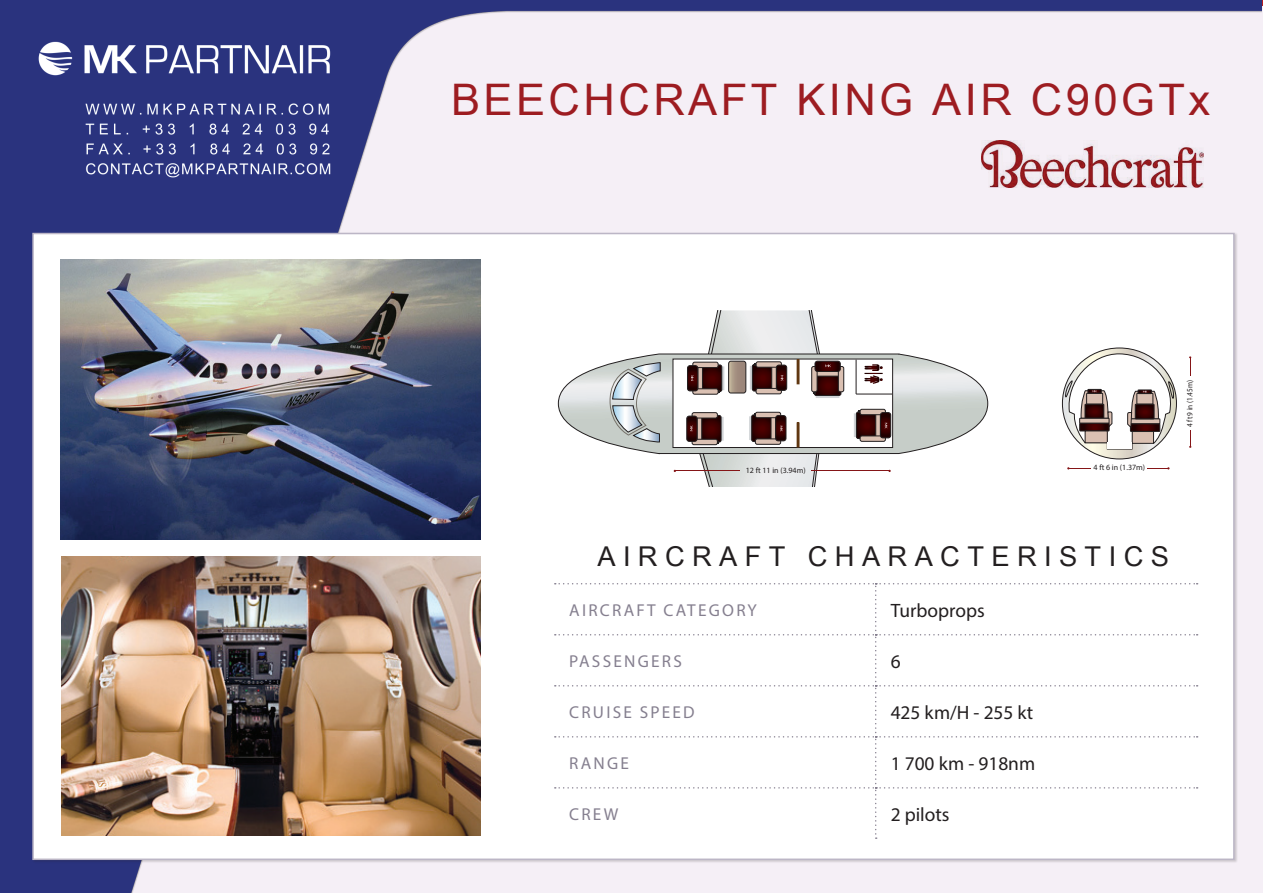
<style>
.page{position:relative;width:1263px;height:893px;background:#fff}
.page>*{position:absolute;margin:0;border:0;box-sizing:border-box;transform-origin:0 0}
.t1{font:43.5px "Arial Unicode MS";letter-spacing:.08em;color:#9d1c21}
.t2{font:27.3px "Arial Unicode MS";color:#231f20}
.t3{font:19.35px "Myriad Pro";color:#231f20}
.t4{font:17.25px "Myriad Pro";letter-spacing:.13em;color:#857f8f}
.t5{font:300 condensed 7.95px "Abadi";color:#231f20}
.t6{font:300 condensed 7.95px "Abadi";color:#231f20;scale:.9 1}
</style>
<div class="page">
<img style="left:0;top:0;width:1261px;height:893px">
<div style="left:32px;top:233px;width:1202px;height:627px;background:#fff;border:2px solid #bcb6c6"></div>
<svg style="left:1062px;top:348px;width:114px;height:111px"></svg>
<div style="left:1108px;top:443px;width:24px;height:6px;background:#fff"></div>
<svg style="left:1067px;top:467px;width:24px;height:2px"></svg>
<svg style="left:1147px;top:467px;width:22px;height:2px"></svg>
<svg style="left:1189px;top:431px;width:2px;height:17px"></svg>
<svg style="left:1189px;top:356px;width:2px;height:19px"></svg>
<svg style="left:557px;top:311px;width:432px;height:176px"></svg>
<div style="left:797px;top:359px;width:2px;height:25px;border:1px solid #603711"></div>
<div style="left:797px;top:422px;width:2px;height:25px;border:1px solid #603711"></div>
<img style="left:60px;top:259px;width:420px;height:280px">
<img style="left:62px;top:557px;width:418px;height:279px">
<img style="left:982px;top:141px;width:222px;height:47px">
<svg style="left:555px;top:583px;width:643px;height:256px"></svg>
<h1 class="t1" style="left:451px;top:68px;width:760px">BEECHCRAFT KING AIR C90GTX</h1>
<p class="t5" style="left:746px;top:466px;width:61px">12 ft 11 in (3.94m)</p>
<p class="t5" style="left:1093px;top:463px;width:53px">4 ft 6 in (1.37m)</p>
<p class="t6" style="left:1185px;top:427px;width:53px;rotate:-90deg">4 ft 9 in (1.45m)</p>
<h2 class="t2" style="left:597px;top:536px;width:25px">AIRCRAFT</h2>
<h2 class="t2" style="left:808px;top:536px;width:26px">CHARACT</h2>
<h2 class="t2" style="left:991px;top:536px;width:114px">ERI STIC</h2>
<h2 class="t2" style="left:1151px;top:536px;width:20px">S</h2>
<p class="t4" style="left:569px;top:599px;width:189px">AIRCRAFT CATEGORY</p>
<p class="t3" style="left:891px;top:598px;width:96px">TURBOPROPS</p>
<p class="t4" style="left:569px;top:650px;width:114px">PASSENGERS</p>
<p class="t3" style="left:891px;top:649px;width:11px">6</p>
<p class="t4" style="left:569px;top:701px;width:127px">CRUISE SPEED</p>
<p class="t3" style="left:891px;top:700px;width:144px">425 KM/H - 255 KT</p>
<p class="t4" style="left:569px;top:752px;width:61px">RANGE</p>
<p class="t3" style="left:891px;top:751px;width:146px">1 700 KM - 918NM</p>
<p class="t4" style="left:569px;top:803px;width:51px">CREW</p>
<p class="t3" style="left:891px;top:802px;width:60px">2 PILOTS</p>
</div>
